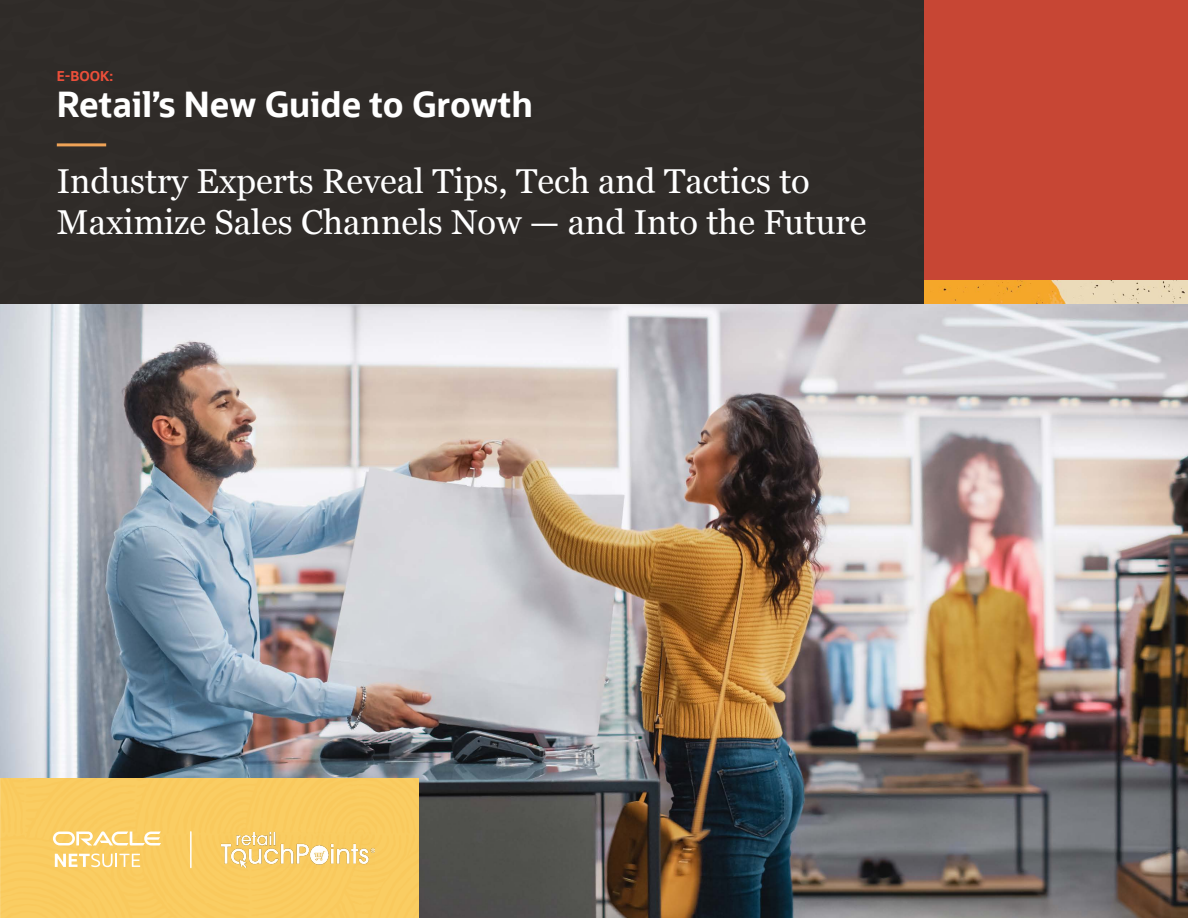
<style>
.page{position:relative;width:1188px;height:918px;background:#fff}
.page>*{position:absolute;margin:0;border:0;box-sizing:border-box;transform-origin:0 0}
.t1{font:34.5px/40.5px "Georgia";color:#fff}
.t2{font:700 34.5px "Oracle Sans";color:#fff}
.t3{font:700 13.5px "Oracle Sans";color:#ec4f3a}
</style>
<div class="page">
<img style="left:0;top:303px;width:1188px;height:615px">
<div style="left:0;top:0;width:924px;height:303px;background:#2f2b28"></div>
<div style="left:0;top:779px;width:418px;height:139px;background:#facc61"></div>
<div style="left:924px;top:0;width:264px;height:281px;background:#c74634"></div>
<img style="left:221px;top:833px;width:154px;height:34px">
<hr style="left:190px;top:832px;width:2px;height:36px;background:#fff">
<svg style="left:55px;top:854px;width:85px;height:13px"></svg>
<svg style="left:53px;top:831px;width:108px;height:14px"></svg>
<img style="left:924px;top:281px;width:264px;height:22px">
<hr style="left:57px;top:143px;width:49px;height:3px;background:#efa357">
<p class="t3" style="left:57px;top:67px;width:58px">E-BOOK:</p>
<p class="t2" style="left:57px;top:82px;width:478px">Retail’s New Guide to Growth</p>
<p class="t1" style="left:57px;top:160px;width:811px">Industry Experts Reveal Tips, Tech and Tactics to<br>Maximize Sales Channels Now — and Into the Future</p>
</div>
